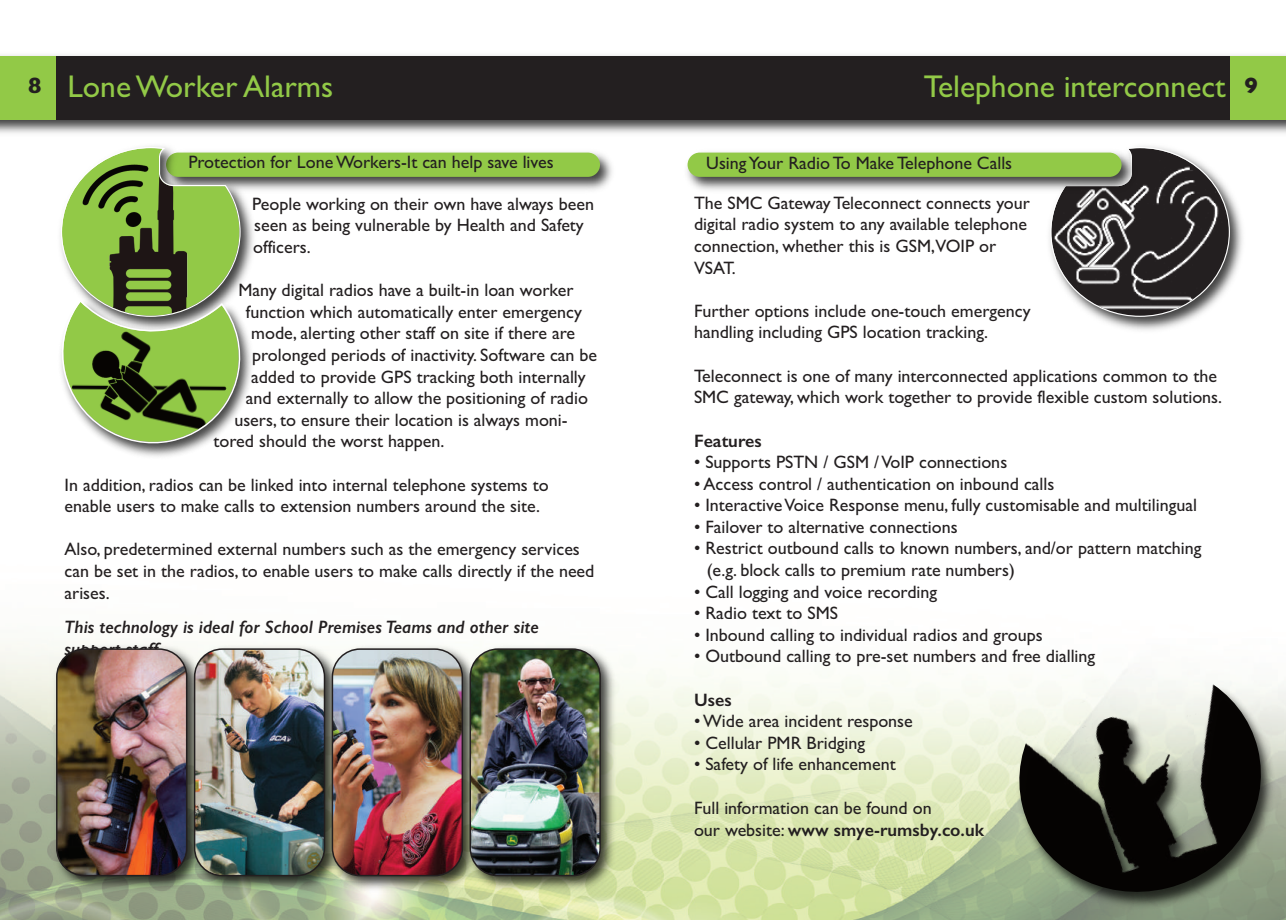
<style>
.page{position:relative;width:1286px;height:920px;background:#fff}
.page>*{position:absolute;margin:0;border:0;box-sizing:border-box;transform-origin:0 0}
.t1{font:31.5px "Gill Sans";color:#92c947}
.t2{font:31.5px "Gill Sans";color:#92c947}
.t3{font:700 22.5px "Gill Sans";color:#231f20}
.t4{font:18px/21.6px "Gill Sans";color:#231f20}
.t5{font:italic 600 18px/21.6px "Gill Sans";color:#231f20}
.t6{font:600 18px "Gill Sans";color:#231f20}
.s1{font-weight:600}
</style>
<div class="page">
<img style="left:0;top:55px;width:1286px;height:78px">
<div style="left:0;top:56px;width:1286px;height:63px;background:#231f20"></div>
<img style="left:0;top:641px;width:986px;height:279px">
<img style="left:260px;top:152px;width:352px;height:38px">
<div style="left:166px;top:153px;width:434px;height:24px;background:#92c947;border-radius:12px"></div>
<img style="left:148px;top:146px;width:112px;height:80px">
<img style="left:1049px;top:146px;width:194px;height:184px">
<svg style="left:1050px;top:147px;width:180px;height:170px"></svg>
<img style="left:687px;top:146px;width:453px;height:51px">
<div style="left:687px;top:153px;width:434px;height:24px;background:#92c947;border-radius:12px"></div>
<div style="left:1230px;top:56px;width:56px;height:63px;background:#92c947"></div>
<div style="left:0;top:56px;width:55px;height:63px;background:#92c947"></div>
<img style="left:114px;top:226px;width:140px;height:231px">
<svg style="left:60px;top:147px;width:183px;height:299px;background:#89a75e"></svg>
<img style="left:49px;top:641px;width:138px;height:254px">
<img style="left:56px;top:648px;width:131px;height:228px">
<img style="left:187px;top:641px;width:138px;height:254px">
<img style="left:194px;top:648px;width:131px;height:228px">
<img style="left:325px;top:641px;width:138px;height:254px">
<img style="left:332px;top:648px;width:131px;height:228px">
<img style="left:463px;top:641px;width:157px;height:254px">
<img style="left:469px;top:648px;width:132px;height:228px">
<img style="left:986px;top:684px;width:300px;height:236px">
<img style="left:1007px;top:669px;width:265px;height:235px">
<h1 class="t2" style="left:67px;top:68px;width:267px">LoneWorker Alarms</h1>
<h1 class="t1" style="left:924px;top:68px;width:303px">Telephone interconnect</h1>
<p class="t3" style="left:28px;top:72px;width:15px">8</p>
<p class="t3" style="left:1244px;top:72px;width:15px">9</p>
<p class="t4" style="left:188px;top:151px;width:367px">Protection for LoneWorkers-It can help save lives</p>
<p class="t4" style="left:706px;top:152px;width:307px">UsingYour Radio To Make Telephone Calls</p>
<p class="t4" style="left:252px;top:193px;width:343px">People working on their own have always been seen as being vulnerable by Health and Safety officers.</p>
<p class="t4" style="left:238px;top:279px;width:336px">Many digital radios have a built-in loan worker</p>
<p class="t4" style="left:246px;top:301px;width:337px">function which automatically enter emergency</p>
<p class="t4" style="left:251px;top:322px;width:325px">mode, alerting other staff on site if there are</p>
<p class="t4" style="left:252px;top:344px;width:346px">prolonged periods of inactivity. Software can be</p>
<p class="t4" style="left:251px;top:366px;width:336px">added to provide GPS tracking both internally</p>
<p class="t4" style="left:246px;top:387px;width:343px">and externally to allow the positioning of radio</p>
<p class="t4" style="left:234px;top:409px;width:335px">users, to ensure their location is always moni-</p>
<p class="t4" style="left:214px;top:430px;width:232px">tored should the worst happen.</p>
<p class="t4" style="left:65px;top:474px;width:486px">In addition, radios can be linked into internal telephone systems to enable users to make calls to extension numbers around the site.</p>
<p class="t4" style="left:65px;top:538px;width:531px">Also, predetermined external numbers such as the emergency services can be set in the radios, to enable users to make calls directly if the need arises.</p>
<p class="t5" style="left:65px;top:616px;width:476px">This technology is ideal for School Premises Teams and other site support staff</p>
<p class="t4" style="left:694px;top:192px;width:337px">The SMC Gateway Teleconnect connects your digital radio system to any available telephone connection, whether this is GSM,VOIP or VSAT.</p>
<p class="t4" style="left:694px;top:300px;width:338px">Further options include one-touch emergency handling including GPS location tracking.</p>
<p class="t4" style="left:694px;top:365px;width:530px">Teleconnect is one of many interconnected applications common to the<br>SMC gateway, which work together to provide flexible custom solutions.</p>
<p class="t6" style="left:694px;top:430px;width:69px">Features</p>
<p class="t4" style="left:694px;top:451px;width:315px">• Supports PSTN / GSM /VoIP connections</p>
<p class="t4" style="left:694px;top:473px;width:362px">• Access control / authentication on inbound calls</p>
<p class="t4" style="left:694px;top:494px;width:504px">• InteractiveVoice Response menu, fully customisable and multilingual</p>
<p class="t4" style="left:694px;top:516px;width:265px">• Failover to alternative connections</p>
<p class="t4" style="left:707px;top:537px;width:496px;text-indent:-13px">• Restrict outbound calls to known numbers, and/or pattern matching (e.g. block calls to premium rate numbers)</p>
<p class="t4" style="left:694px;top:581px;width:245px">• Call logging and voice recording</p>
<p class="t4" style="left:694px;top:602px;width:146px">• Radio text to SMS</p>
<p class="t4" style="left:694px;top:624px;width:350px">• Inbound calling to individual radios and groups</p>
<p class="t4" style="left:694px;top:645px;width:403px">• Outbound calling to pre-set numbers and free dialling</p>
<p class="t6" style="left:694px;top:689px;width:39px">Uses</p>
<p class="t4" style="left:694px;top:710px;width:220px">•Wide area incident response</p>
<p class="t4" style="left:694px;top:732px;width:173px">• Cellular PMR Bridging</p>
<p class="t4" style="left:694px;top:753px;width:203px">• Safety of life enhancement</p>
<p class="t4" style="left:694px;top:796px;width:292px;line-height:22.2px">Full information can be found on<br>our website: <span class="s1">www smye-rumsby.co.uk</span></p>
</div>
